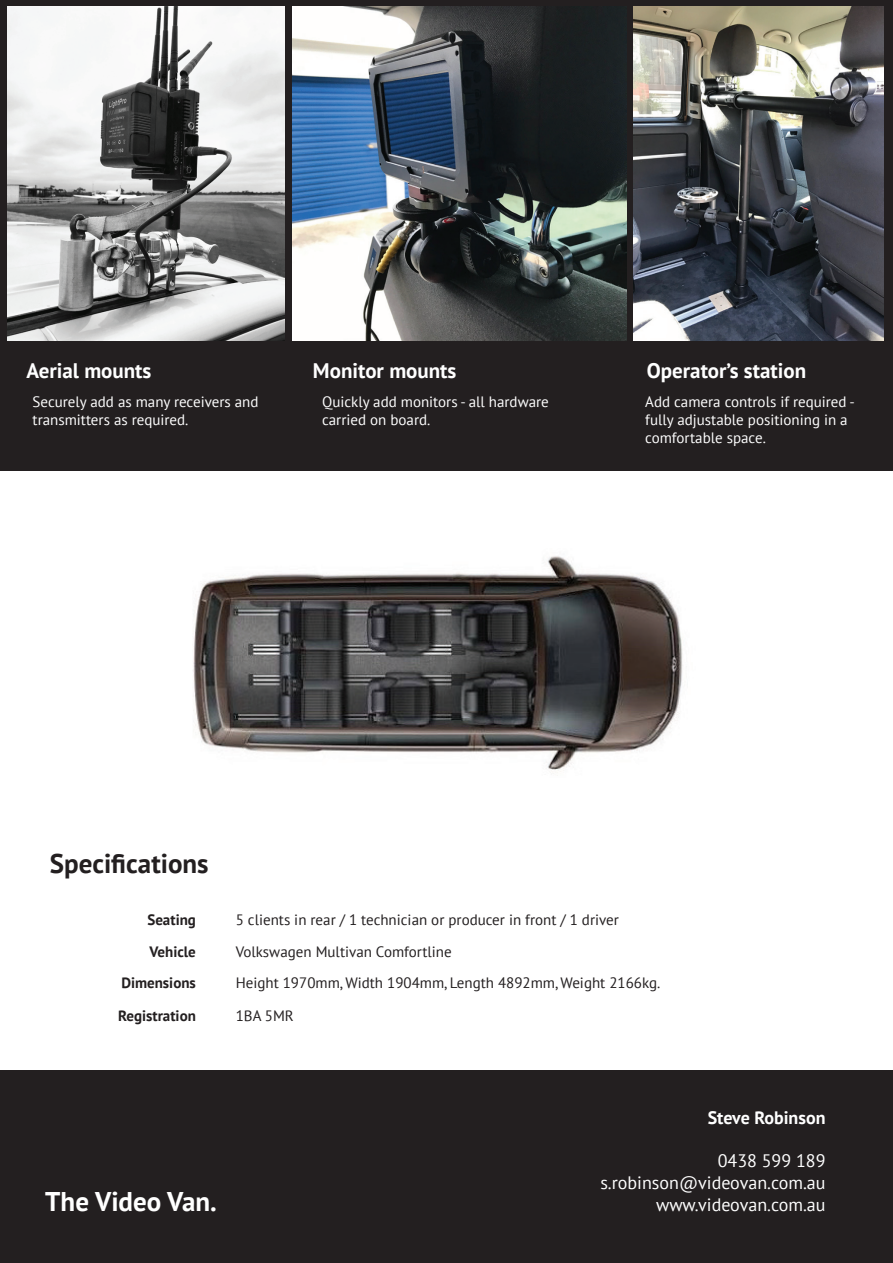
<style>
.page{position:relative;width:893px;height:1263px;background:#fff}
.page>*{position:absolute;margin:0;border:0;box-sizing:border-box;transform-origin:0 0}
.t1{font:700 27px "PT Sans";color:#231f20}
.t2{font:700 27px "PT Sans";color:#fff}
.t3{font:700 21px "PT Sans";color:#fff}
.t4{font:18px/21.6px "PT Sans";color:#fff;text-align:right}
.t5{font:700 18px "PT Sans";color:#fff}
.t6{font:15px/18px "PT Sans";color:#fff}
.t7{font:15px/31.8px "PT Sans";color:#231f20}
.t8{font:700 15px/31.8px "PT Sans";color:#231f20;text-align:right}
</style>
<div class="page">
<img style="left:193px;top:556px;width:490px;height:217px">
<div style="left:0;top:0;width:893px;height:471px;background:#231f20"></div>
<img style="left:8px;top:7px;width:276px;height:334px">
<img style="left:633px;top:7px;width:251px;height:334px">
<img style="left:292px;top:7px;width:334px;height:334px">
<div style="left:0;top:1071px;width:893px;height:192px;background:#231f20"></div>
<h2 class="t3" style="left:26px;top:356px;width:127px">Aerial mounts</h2>
<h2 class="t3" style="left:313px;top:356px;width:145px">Monitor mounts</h2>
<h2 class="t3" style="left:647px;top:356px;width:161px">Operator’s station</h2>
<p class="t6" style="left:33px;top:392px;width:227px">Securely add as many receivers and transmitters as required.</p>
<p class="t6" style="left:322px;top:392px;width:228px">Quickly add monitors - all hardware carried on board.</p>
<p class="t6" style="left:645px;top:392px;width:211px">Add camera controls if required - fully adjustable positioning in a comfortable space.</p>
<h1 class="t1" style="left:50px;top:846px;width:160px">Specifications</h1>
<p class="t8" style="left:118px;top:904px;width:79px">Seating<br>Vehicle<br>Dimensions<br>Registration</p>
<p class="t7" style="left:236px;top:904px;width:426px">5 clients in rear / 1 technician or producer in front / 1 driver Volkswagen Multivan Comfortline<br>Height 1970mm, Width 1904mm, Length 4892mm, Weight 2166kg.<br>1BA 5MR</p>
<h1 class="t2" style="left:45px;top:1183px;width:173px">The Video Van.</h1>
<p class="t5" style="left:708px;top:1106px;width:119px">Steve Robinson</p>
<p class="t4" style="left:600px;top:1150px;width:227px">0438 599 189 s.robinson@videovan.com.au www.videovan.com.au</p>
</div>
